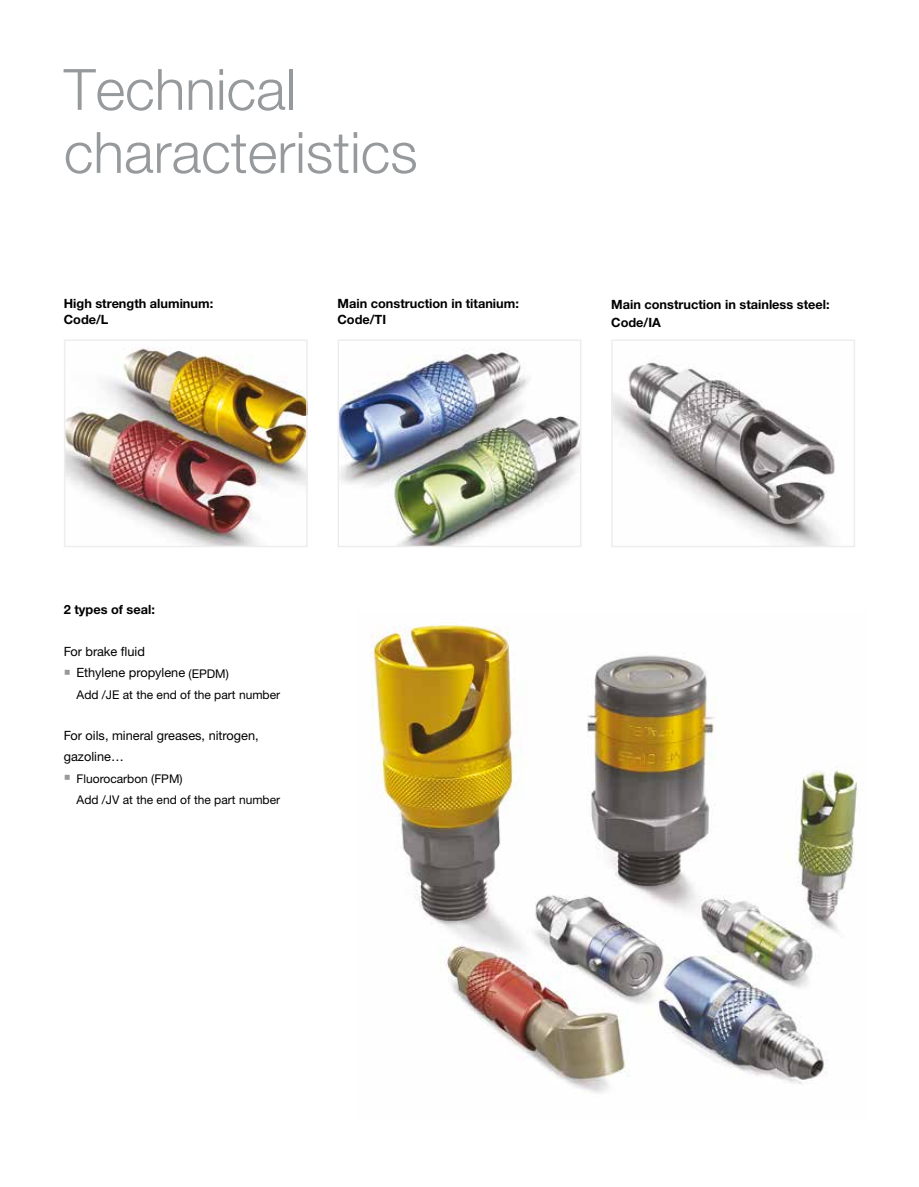
<style>
.page{position:relative;width:919px;height:1187px;background:#fff}
.page>*{position:absolute;margin:0;border:0;box-sizing:border-box;transform-origin:0 0}
.t1{font:300 57px/63px "Helvetica Neue LTW1 G";color:#979a9c}
.t2{font:700 12.75px/16.4px "Helvetica Neue LTW1 G";color:#000}
.t3{font:12.75px/21px "Helvetica Neue LTW1 G";color:#000}
.t4{font:12px/21px "Helvetica Neue LTW1 G";color:#000}
.s1{color:#979a9c}
.s2{font-size:12px}
</style>
<div class="page">
<img style="left:67px;top:348px;width:238px;height:196px">
<div style="left:64px;top:339px;width:244px;height:208px;border:2px solid #ededed"></div>
<img style="left:340px;top:349px;width:238px;height:195px">
<div style="left:337px;top:339px;width:244px;height:208px;border:2px solid #ededed"></div>
<img style="left:614px;top:362px;width:221px;height:182px">
<div style="left:611px;top:339px;width:244px;height:208px;border:2px solid #ededed"></div>
<img style="left:370px;top:624px;width:488px;height:470px">
<h1 class="t1" style="left:64px;top:58px;width:355px">Technical characteristics</h1>
<p class="t2" style="left:64px;top:295px;width:151px">High strength aluminum:<br>Code/L</p>
<p class="t2" style="left:337px;top:295px;width:183px">Main construction in titanium:<br>Code/TI</p>
<p class="t2" style="left:611px;top:295px;width:220px;line-height:18px">Main construction in stainless steel:<br>Code/IA</p>
<p class="t2" style="left:64px;top:601px;width:93px">2 types of seal:</p>
<p class="t3" style="left:64px;top:641px;width:83px">For brake fluid</p>
<p class="t3" style="left:64px;top:662px;width:166px"><span class="s1">○</span> Ethylene propylene <span class="s2">(EPDM)</span></p>
<p class="t4" style="left:77px;top:684px;width:205px">Add /JE at the end of the part number</p>
<p class="t3" style="left:64px;top:725px;width:196px">For oils, mineral greases, nitrogen, gazoline…</p>
<p class="t4" style="left:77px;top:768px;width:205px;text-indent:-13px"><span class="s1">○</span> Fluorocarbon (FPM)<br>Add /JV at the end of the part number</p>
</div>
